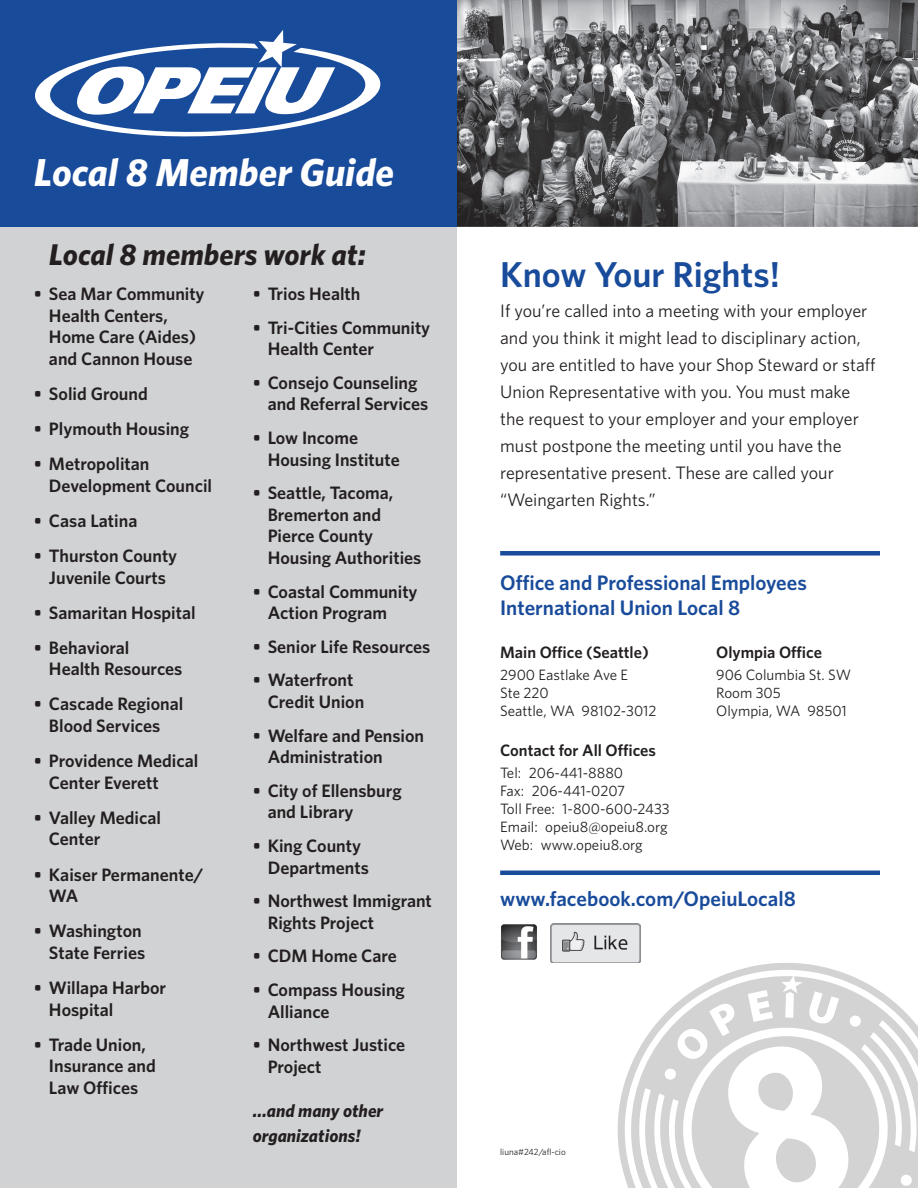
<style>
.page{position:relative;width:918px;height:1188px;background:#fff}
.page>*{position:absolute;margin:0;border:0;box-sizing:border-box;transform-origin:0 0}
.t1{font:italic 700 39px "Whitney";color:#fff}
.t2{font:600 36px "Whitney";color:#194b9b}
.t3{font:italic 700 30px "Whitney";color:#231f20}
.t4{font:600 21px/25.2px "Whitney";color:#194b9b}
.t5{font:600 18px/21.6px "Whitney";color:#231f20}
.t6{font:18px/27px "Whitney";color:#231f20}
.t7{font:italic 700 18px/25.2px "Whitney";color:#231f20}
.t8{font:600 16.5px "Whitney";color:#231f20}
.t9{font:15px "Whitney";color:#231f20}
.t10{font:9px "Whitney";color:#231f20}
</style>
<div class="page">
<svg style="left:595px;top:940px;width:323px;height:248px"></svg>
<div style="left:0;top:219px;width:457px;height:969px;background:#d1d2d4"></div>
<img style="left:457px;top:0;width:461px;height:227px">
<div style="left:0;top:0;width:457px;height:227px;background:#194b9b"></div>
<div style="left:500px;top:551px;width:380px;height:5px;background:#194b9b"></div>
<hr style="left:500px;top:871px;width:380px;height:4px;background:#194b9b">
<img style="left:501px;top:924px;width:36px;height:36px">
<img style="left:550px;top:924px;width:90px;height:38px">
<svg style="left:35px;top:30px;width:346px;height:107px"></svg>
<p class="t1" style="left:34px;top:146px;width:362px">Local 8 Member Guide</p>
<p class="t3" style="left:49px;top:234px;width:318px">Local 8 members work at:</p>
<p class="t5" style="left:253px;top:283px;width:109px">• Trios Health</p>
<p class="t5" style="left:268px;top:316px;width:164px;text-indent:-15px">• Tri-Cities Community<br>Health Center</p>
<p class="t5" style="left:268px;top:371px;width:162px;text-indent:-15px">• Consejo Counseling and Referral Services</p>
<p class="t5" style="left:268px;top:427px;width:134px;text-indent:-15px">• Low Income<br>Housing Institute</p>
<p class="t5" style="left:268px;top:482px;width:155px;text-indent:-15px">• Seattle, Tacoma,<br>Bremerton and<br>Pierce County<br>Housing Authorities</p>
<p class="t5" style="left:268px;top:580px;width:151px;text-indent:-15px">• Coastal Community<br>Action Program</p>
<p class="t5" style="left:253px;top:635px;width:179px">• Senior Life Resources</p>
<p class="t5" style="left:268px;top:669px;width:98px;text-indent:-15px">• Waterfront<br>Credit Union</p>
<p class="t5" style="left:268px;top:724px;width:158px;text-indent:-15px">• Welfare and Pension<br>Administration</p>
<p class="t5" style="left:268px;top:779px;width:136px;text-indent:-15px">• City of Ellensburg and Library</p>
<p class="t5" style="left:268px;top:835px;width:103px;text-indent:-15px">• King County<br>Departments</p>
<p class="t5" style="left:268px;top:890px;width:166px;text-indent:-15px">• Northwest Immigrant<br>Rights Project</p>
<p class="t5" style="left:253px;top:945px;width:146px">• CDM Home Care</p>
<p class="t5" style="left:268px;top:979px;width:139px;text-indent:-15px">• Compass Housing<br>Alliance</p>
<p class="t5" style="left:268px;top:1034px;width:139px;text-indent:-15px">• Northwest Justice<br>Project</p>
<p class="t7" style="left:253px;top:1098px;width:132px">…and many other organizations!</p>
<p class="t5" style="left:49px;top:283px;width:157px;text-indent:-15px">• Sea Mar Community<br>Health Centers,<br>Home Care (Aides) and Cannon House</p>
<p class="t5" style="left:34px;top:383px;width:115px">• Solid Ground</p>
<p class="t5" style="left:34px;top:418px;width:157px">• Plymouth Housing</p>
<p class="t5" style="left:49px;top:453px;width:165px;text-indent:-15px">• Metropolitan<br>Development Council</p>
<p class="t5" style="left:34px;top:509px;width:105px">• Casa Latina</p>
<p class="t5" style="left:34px;top:545px;width:145px;text-align:center">• Thurston County<br>Juvenile Courts</p>
<p class="t5" style="left:34px;top:601px;width:163px">• Samaritan Hospital</p>
<p class="t5" style="left:49px;top:636px;width:135px;text-indent:-15px">• Behavioral<br>Health Resources</p>
<p class="t5" style="left:34px;top:693px;width:151px;text-align:center">• Cascade Regional<br>Blood Services</p>
<p class="t5" style="left:49px;top:750px;width:151px;text-indent:-15px">• Providence Medical<br>Center Everett</p>
<p class="t5" style="left:49px;top:806px;width:114px;text-indent:-15px">• Valley Medical<br>Center</p>
<p class="t5" style="left:49px;top:863px;width:156px;text-indent:-15px">• Kaiser Permanente/<br>WA</p>
<p class="t5" style="left:34px;top:920px;width:113px;text-align:right">• Washington<br>State Ferries</p>
<p class="t5" style="left:49px;top:977px;width:119px;text-indent:-15px">• Willapa Harbor<br>Hospital</p>
<p class="t5" style="left:49px;top:1033px;width:108px;text-indent:-15px">• Trade Union,<br>Insurance and<br>Law Offices</p>
<p class="t2" style="left:500px;top:251px;width:281px">Know Your Rights!</p>
<p class="t6" style="left:500px;top:297px;width:377px">If you’re called into a meeting with your employer and you think it might lead to disciplinary action, you are entitled to have your Shop Steward or staff Union Representative with you. You must make the request to your employer and your employer must postpone the meeting until you have the representative present. These are called your “Weingarten Rights.”</p>
<p class="t4" style="left:500px;top:570px;width:308px">Office and Professional Employees<br>International Union Local 8</p>
<p class="t8" style="left:500px;top:641px;width:150px">Main Office (Seattle)</p>
<p class="t8" style="left:716px;top:641px;width:107px">Olympia Office</p>
<p class="t9" style="left:500px;top:665px;width:130px">2900 Eastlake Ave E</p>
<p class="t9" style="left:716px;top:665px;width:136px">906 Columbia St. SW</p>
<p class="t9" style="left:500px;top:683px;width:50px">Ste 220</p>
<p class="t9" style="left:716px;top:683px;width:66px">Room 305</p>
<p class="t9" style="left:500px;top:701px;width:158px">Seattle, WA 98102-3012</p>
<p class="t9" style="left:716px;top:701px;width:132px">Olympia, WA 98501</p>
<p class="t8" style="left:500px;top:739px;width:157px">Contact for All Offices</p>
<p class="t9" style="left:500px;top:763px;width:124px">Tel: 206-441-8880</p>
<p class="t9" style="left:500px;top:781px;width:127px">Fax: 206-441-0207</p>
<p class="t9" style="left:500px;top:799px;width:171px">Toll Free: 1-800-600-2433</p>
<p class="t9" style="left:500px;top:817px;width:169px">Email: opeiu8@opeiu8.org</p>
<p class="t9" style="left:500px;top:835px;width:144px">Web: www.opeiu8.org</p>
<p class="t4" style="left:500px;top:886px;width:297px">www.facebook.com/OpeiuLocal8</p>
<p class="t10" style="left:500px;top:1146px;width:67px">liuna#242/afl-cio</p>
</div>
